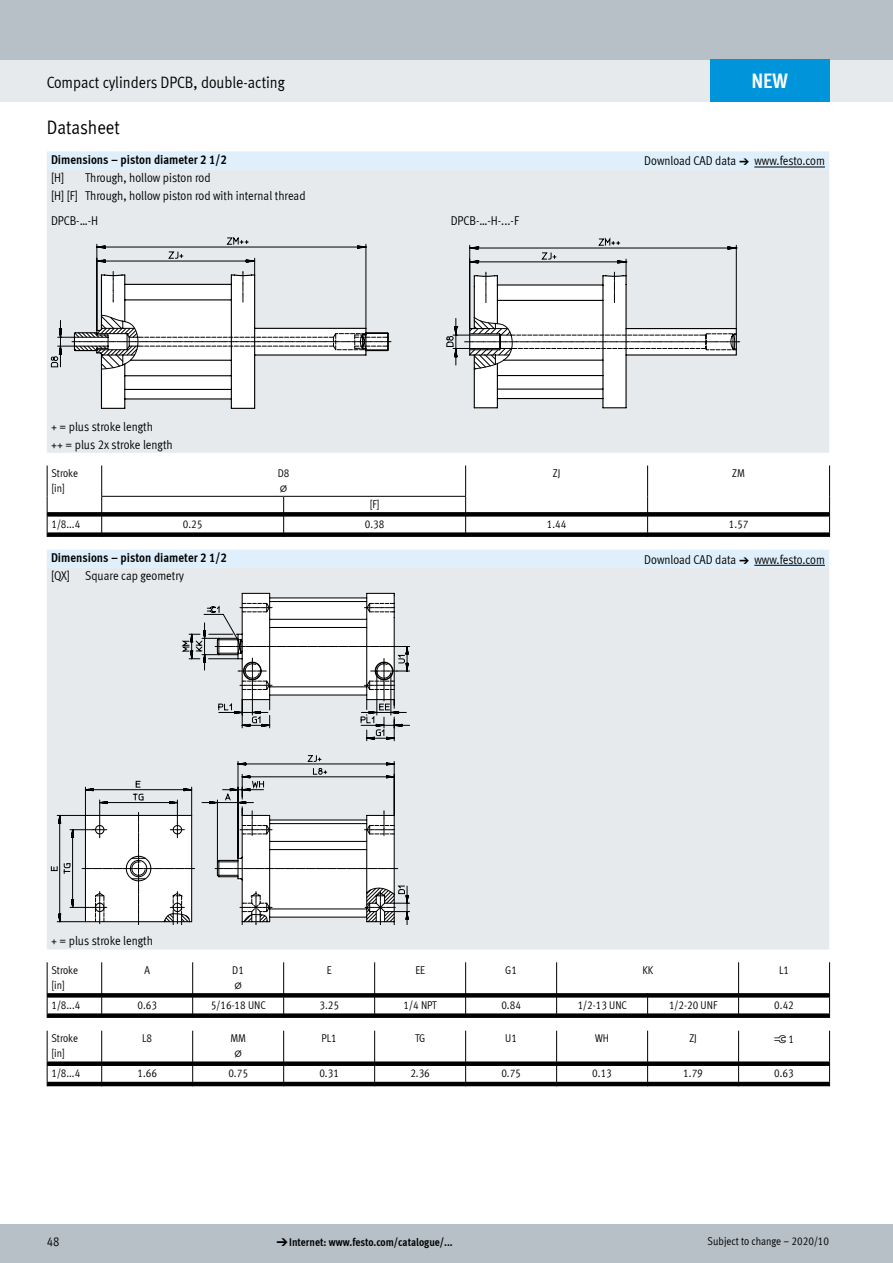
<style>
.page{position:relative;width:893px;height:1263px;background:#fff}
.page>*{position:absolute;margin:0;border:0;box-sizing:border-box;transform-origin:0 0}
.t1{font:700 21px "Meta Cond LF";color:#fff}
.t2{font:19.5px "Meta Cond LF";color:#000}
.t3{font:16.5px "Meta Cond LF";color:#000}
.t4{font:12.75px/18px "Meta Cond LF";color:#000}
.t5{font:700 12.75px "Meta Cond LF";color:#000}
.t6{font:11.25px/15px "Meta Cond LF";color:#000}
.t7{font:700 11.25px "Meta Cond LF";color:#000}
.t8{font:11.25px "Meto Pict 182";color:#000}
.s1{font-family:"Meto Pict 182"}
.s2{font-family:"Meta Cond LF"}
.s3{font-family:"Meto Pict 182";font-weight:400}
</style>
<div class="page">
<div style="left:0;top:1225px;width:893px;height:38px;background:#b6c0c6"></div>
<div style="left:0;top:60px;width:893px;height:42px;background:#e7eaec"></div>
<div style="left:0;top:0;width:893px;height:60px;background:#b6c0c6"></div>
<svg style="left:47px;top:151px;width:782px;height:19px"></svg>
<div style="left:47px;top:170px;width:782px;height:283px;background:#e7eaec"></div>
<hr style="left:754px;top:167px;width:71px;height:1px;background:#000">
<svg style="left:51px;top:238px;width:340px;height:171px"></svg>
<svg style="left:446px;top:238px;width:294px;height:171px"></svg>
<hr style="left:47px;top:465px;width:1px;height:31px;background:#000">
<hr style="left:101px;top:465px;width:1px;height:31px;background:#000">
<hr style="left:465px;top:465px;width:1px;height:31px;background:#000">
<hr style="left:647px;top:465px;width:1px;height:31px;background:#000">
<hr style="left:829px;top:465px;width:1px;height:31px;background:#000">
<svg style="left:47px;top:496px;width:783px;height:41px"></svg>
<hr style="left:101px;top:496px;width:183px;height:1px;background:#000">
<hr style="left:284px;top:496px;width:182px;height:1px;background:#000">
<div style="left:47px;top:550px;width:782px;height:18px;background:#dff0fc"></div>
<div style="left:47px;top:568px;width:782px;height:381px;background:#e7eaec"></div>
<hr style="left:754px;top:565px;width:71px;height:1px;background:#000">
<svg style="left:57px;top:787px;width:353px;height:138px"></svg>
<svg style="left:84px;top:593px;width:311px;height:12px"></svg>
<svg style="left:51px;top:605px;width:354px;height:319px"></svg>
<hr style="left:47px;top:962px;width:1px;height:31px;background:#000">
<hr style="left:101px;top:962px;width:1px;height:31px;background:#000">
<hr style="left:192px;top:962px;width:1px;height:31px;background:#000">
<hr style="left:283px;top:962px;width:1px;height:31px;background:#000">
<hr style="left:374px;top:962px;width:1px;height:31px;background:#000">
<hr style="left:465px;top:962px;width:1px;height:31px;background:#000">
<hr style="left:556px;top:962px;width:1px;height:31px;background:#000">
<hr style="left:738px;top:962px;width:1px;height:31px;background:#000">
<hr style="left:829px;top:962px;width:1px;height:31px;background:#000">
<svg style="left:47px;top:993px;width:783px;height:25px"></svg>
<hr style="left:47px;top:1031px;width:1px;height:30px;background:#000">
<hr style="left:101px;top:1031px;width:1px;height:30px;background:#000">
<hr style="left:192px;top:1031px;width:1px;height:30px;background:#000">
<hr style="left:283px;top:1031px;width:1px;height:30px;background:#000">
<hr style="left:374px;top:1031px;width:1px;height:30px;background:#000">
<hr style="left:465px;top:1031px;width:1px;height:30px;background:#000">
<hr style="left:556px;top:1031px;width:1px;height:30px;background:#000">
<hr style="left:647px;top:1031px;width:1px;height:30px;background:#000">
<hr style="left:738px;top:1031px;width:1px;height:30px;background:#000">
<hr style="left:829px;top:1031px;width:1px;height:30px;background:#000">
<svg style="left:47px;top:1061px;width:783px;height:25px"></svg>
<div style="left:710px;top:60px;width:119px;height:42px;background:#0095db"></div>
<h1 class="t1" style="left:751px;top:67px;width:38px">NEW</h1>
<p class="t3" style="left:47px;top:72px;width:239px">Compact cylinders DPCB, double-acting</p>
<h2 class="t2" style="left:47px;top:116px;width:75px">Datasheet</h2>
<p class="t5" style="left:51px;top:151px;width:177px">Dimensions – piston diameter 2 1/2</p>
<p class="t4" style="left:644px;top:151px;width:182px">Download CAD data <span class="s1">a</span> www.festo.com</p>
<p class="t4" style="left:51px;top:168px;width:15px">[H]</p>
<p class="t4" style="left:51px;top:168px;width:256px;text-indent:34px">Through, hollow piston rod<br>[H] [F] Through, hollow piston rod with internal thread</p>
<p class="t4" style="left:51px;top:211px;width:49px">DPCB-…-H</p>
<p class="t4" style="left:451px;top:211px;width:70px">DPCB-…-H-...-F</p>
<p class="t4" style="left:51px;top:417px;width:123px">+ = plus stroke length<br>++ = plus 2x stroke length</p>
<p class="t6" style="left:51px;top:465px;width:28px">Stroke [in]</p>
<p class="t6" style="left:278px;top:465px;width:13px">D8</p>
<p class="t8" style="left:280px;top:481px;width:8px">@</p>
<p class="t6" style="left:370px;top:496px;width:11px">[F]</p>
<p class="t6" style="left:553px;top:465px;width:9px">ZJ</p>
<p class="t6" style="left:732px;top:465px;width:14px">ZM</p>
<p class="t6" style="left:51px;top:516px;width:30px">1/8...4</p>
<p class="t6" style="left:183px;top:516px;width:21px">0.25</p>
<p class="t6" style="left:365px;top:516px;width:21px">0.38</p>
<p class="t6" style="left:547px;top:516px;width:21px">1.44</p>
<p class="t6" style="left:729px;top:516px;width:21px">1.57</p>
<p class="t5" style="left:51px;top:550px;width:177px">Dimensions – piston diameter 2 1/2</p>
<p class="t4" style="left:644px;top:550px;width:182px">Download CAD data <span class="s1">a</span> www.festo.com</p>
<p class="t4" style="left:51px;top:567px;width:134px">[QX] Square cap geometry</p>
<p class="t4" style="left:51px;top:931px;width:103px">+ = plus stroke length</p>
<p class="t6" style="left:51px;top:962px;width:28px">Stroke [in]</p>
<p class="t6" style="left:144px;top:962px;width:7px">A</p>
<p class="t6" style="left:232px;top:962px;width:13px">D1</p>
<p class="t8" style="left:235px;top:978px;width:8px">@</p>
<p class="t6" style="left:327px;top:962px;width:6px">E</p>
<p class="t6" style="left:415px;top:962px;width:11px">EE</p>
<p class="t6" style="left:505px;top:962px;width:13px">G1</p>
<p class="t6" style="left:642px;top:962px;width:12px">KK</p>
<p class="t6" style="left:779px;top:962px;width:12px">L1</p>
<p class="t6" style="left:51px;top:997px;width:30px">1/8...4</p>
<p class="t6" style="left:137px;top:997px;width:21px">0.63</p>
<p class="t6" style="left:211px;top:997px;width:57px">5/16-18 UNC</p>
<p class="t6" style="left:319px;top:997px;width:21px">3.25</p>
<p class="t6" style="left:404px;top:997px;width:35px">1/4 NPT</p>
<p class="t6" style="left:501px;top:997px;width:21px">0.84</p>
<p class="t6" style="left:578px;top:997px;width:51px">1/2-13 UNC</p>
<p class="t6" style="left:669px;top:997px;width:50px">1/2-20 UNF</p>
<p class="t6" style="left:774px;top:997px;width:21px">0.42</p>
<p class="t6" style="left:51px;top:1030px;width:28px">Stroke [in]</p>
<p class="t6" style="left:142px;top:1030px;width:12px">L8</p>
<p class="t6" style="left:230px;top:1030px;width:17px">MM</p>
<p class="t6" style="left:321px;top:1030px;width:17px">PL1</p>
<p class="t6" style="left:415px;top:1030px;width:12px">TG</p>
<p class="t6" style="left:505px;top:1030px;width:13px">U1</p>
<p class="t6" style="left:595px;top:1030px;width:15px">WH</p>
<p class="t6" style="left:689px;top:1030px;width:9px">ZJ</p>
<p class="t8" style="left:774px;top:1032px;width:22px">ß <span class="s2">1</span></p>
<p class="t8" style="left:235px;top:1046px;width:8px">@</p>
<p class="t6" style="left:51px;top:1065px;width:30px">1/8...4</p>
<p class="t6" style="left:137px;top:1065px;width:21px">1.66</p>
<p class="t6" style="left:228px;top:1065px;width:21px">0.75</p>
<p class="t6" style="left:319px;top:1065px;width:21px">0.31</p>
<p class="t6" style="left:410px;top:1065px;width:21px">2.36</p>
<p class="t6" style="left:501px;top:1065px;width:21px">0.75</p>
<p class="t6" style="left:592px;top:1065px;width:21px">0.13</p>
<p class="t6" style="left:683px;top:1065px;width:21px">1.79</p>
<p class="t6" style="left:774px;top:1065px;width:21px">0.63</p>
<p class="t4" style="left:47px;top:1232px;width:14px">48</p>
<p class="t7" style="left:276px;top:1235px;width:178px"><span class="s3">d</span>Internet: www.festo.com/catalogue/...</p>
<p class="t6" style="left:708px;top:1233px;width:123px">Subject to change – 2020/10</p>
</div>
